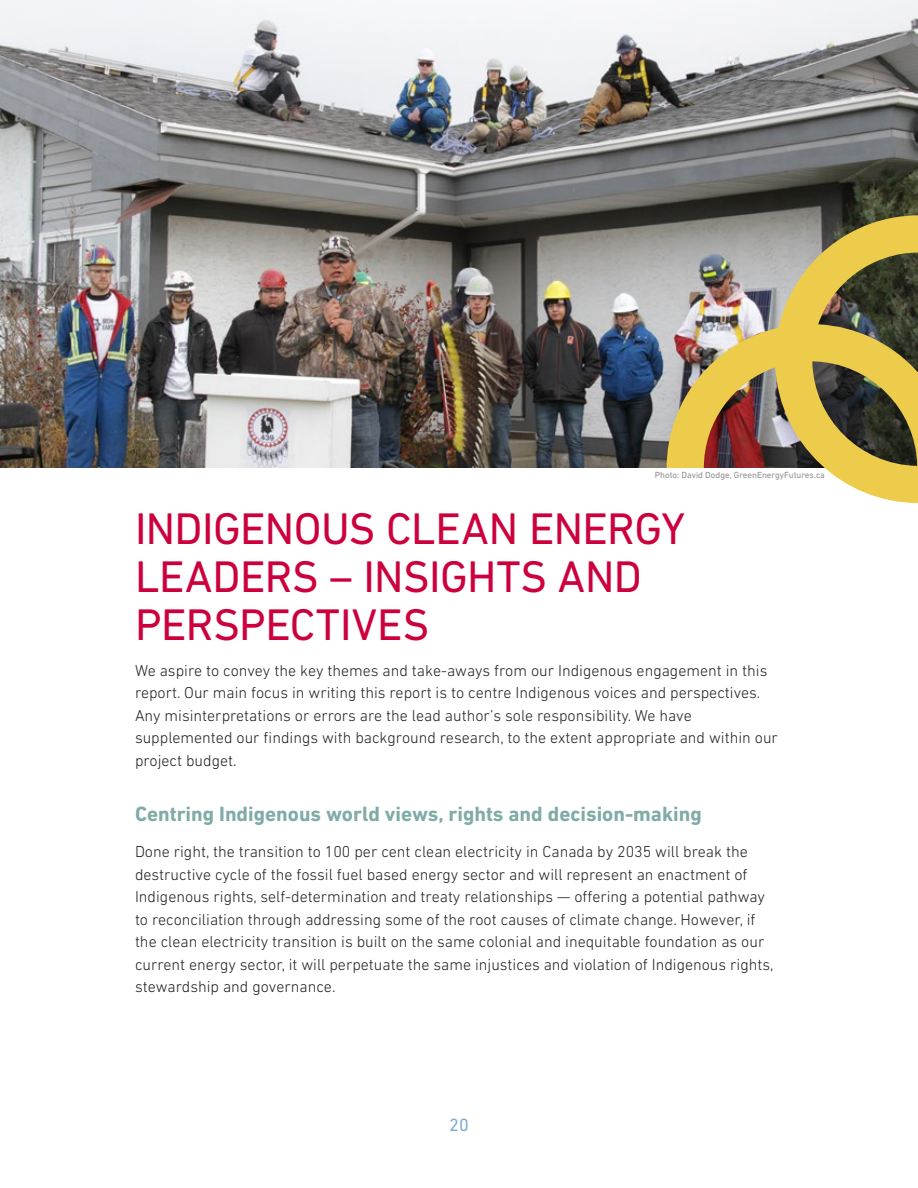
<style>
.page{position:relative;width:918px;height:1188px;background:#fff}
.page>*{position:absolute;margin:0;border:0;box-sizing:border-box;transform-origin:0 0}
.t1{font:45px/48px "DIN Next LT Pro";letter-spacing:-.01em;color:#cc003d}
.t2{font:700 21px "DIN Next LT Pro";color:#80aba8}
.t3{font:18px "DIN Next LT Pro";color:#7badd3}
.t4{font:300 16.05px/22.5px "DIN Next LT Pro";color:#241f21}
.t5{font:9px "DIN Next LT Pro";color:#918f90}
</style>
<div class="page">
<img style="left:0;top:0;width:918px;height:468px">
<img style="left:667px;top:215px;width:251px;height:288px">
<p class="t5" style="left:655px;top:470px;width:172px">Photo: David Dodge, GreenEnergyFutures.ca</p>
<h1 class="t1" style="left:135px;top:504px;width:552px">INDIGENOUS CLEAN ENERGY<br>LEADERS – INSIGHTS AND<br>PERSPECTIVES</h1>
<p class="t4" style="left:135px;top:659px;width:644px">We aspire to convey the key themes and take-aways from our Indigenous engagement in this report. Our main focus in writing this report is to centre Indigenous voices and perspectives.<br>Any misinterpretations or errors are the lead author’s sole responsibility. We have supplemented our findings with background research, to the extent appropriate and within our project budget.</p>
<h2 class="t2" style="left:135px;top:802px;width:568px">Centring Indigenous world views, rights and decision-making</h2>
<p class="t4" style="left:135px;top:840px;width:640px">Done right, the transition to 100 per cent clean electricity in Canada by 2035 will break the destructive cycle of the fossil fuel based energy sector and will represent an enactment of Indigenous rights, self-determination and treaty relationships — offering a potential pathway to reconciliation through addressing some of the root causes of climate change. However, if the clean electricity transition is built on the same colonial and inequitable foundation as our current energy sector, it will perpetuate the same injustices and violation of Indigenous rights, stewardship and governance.</p>
<p class="t3" style="left:449px;top:1114px;width:21px">20</p>
</div>
